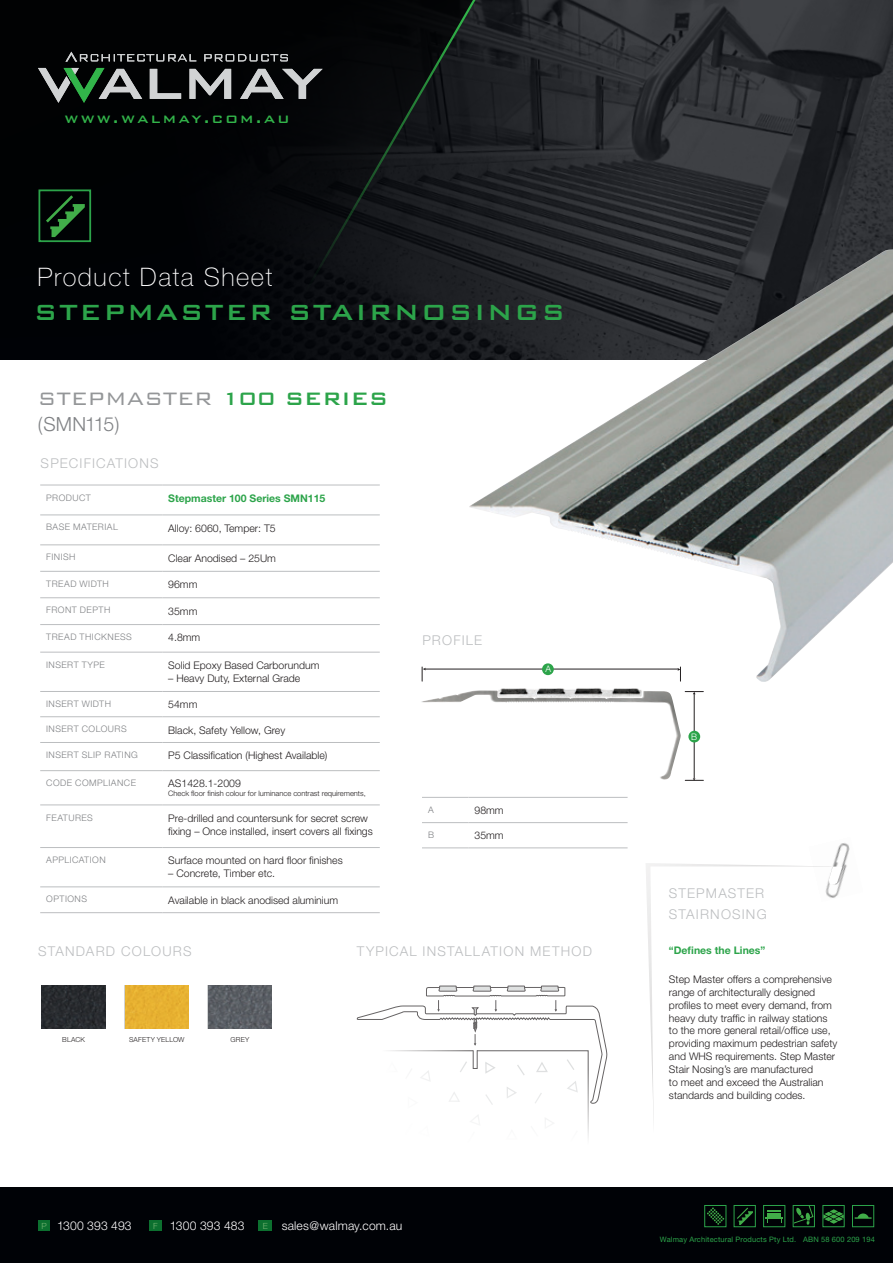
<style>
.page{position:relative;width:893px;height:1263px;background:#fff}
.page>*{position:absolute;margin:0;border:0;box-sizing:border-box;transform-origin:0 0}
.t1{font:500 29.4px "Bank Gothic BT";letter-spacing:.06em;color:#2ca44a}
.t2{font:100 25.5px "Helvetica Neue East A";letter-spacing:.06em;color:#fff}
.t3{font:300 24px "Bank Gothic BT";color:#949698}
.t4{font:300 19.5px "Helvetica Neue";letter-spacing:-.04em;color:#808285}
.t5{font:500 17.55px "Bank Gothic BT";letter-spacing:.13em;color:#32b44a}
.t6{font:300 13.5px/21px "Helvetica Neue";letter-spacing:.09em;color:#bcbec0}
.t7{font:300 12.15px "Helvetica Neue";letter-spacing:.01em;color:#fff}
.t8{font:300 10.5px/12.9px "Helvetica Neue";color:#231f20}
.t9{font:700 10.5px "Helvetica Neue";color:#2ca44a}
.t10{font:300 9px "Helvetica Neue";letter-spacing:.05em;color:#808285}
.t11{font:300 9px "Helvetica Neue";color:#fff}
.t12{font:300 8.55px "Helvetica Neue";color:#76b373}
.t13{font:300 7.5px "Helvetica Neue";color:#231f20}
.t14{font:7.5px "Helvetica Neue";letter-spacing:.02em;color:#2ca44a}
.t15{font:300 6.9px "Helvetica Neue";letter-spacing:.025em;color:#231f20}
.s1{font-weight:500;color:#2ca44a}
</style>
<div class="page">
<img style="left:0;top:0;width:893px;height:360px">
<svg style="left:0;top:0;width:773px;height:351px;background:#121417"></svg>
<svg style="left:65px;top:52px;width:223px;height:10px;background:#3b3c3d"></svg>
<svg style="left:38px;top:68px;width:285px;height:35px;background:#404844"></svg>
<div style="left:0;top:1187px;width:893px;height:76px;background:#000206"></div>
<svg style="left:763px;top:1205px;width:23px;height:22px"></svg>
<svg style="left:852px;top:1205px;width:23px;height:22px"></svg>
<svg style="left:704px;top:1205px;width:23px;height:22px"></svg>
<svg style="left:822px;top:1205px;width:23px;height:22px"></svg>
<svg style="left:733px;top:1205px;width:23px;height:22px"></svg>
<svg style="left:792px;top:1205px;width:23px;height:22px"></svg>
<div style="left:38px;top:1220px;width:12px;height:11px;background:#0c702f"></div>
<div style="left:149px;top:1220px;width:13px;height:11px;background:#0c702f"></div>
<div style="left:259px;top:1220px;width:13px;height:11px;background:#0c702f"></div>
<svg style="left:38px;top:189px;width:54px;height:54px;background:#0f2f16"></svg>
<svg style="left:646px;top:863px;width:148px;height:130px"></svg>
<svg style="left:650px;top:866px;width:158px;height:254px"></svg>
<img style="left:808px;top:843px;width:42px;height:55px">
<hr style="left:422px;top:797px;width:46px;height:1px;background:#bcbec0">
<hr style="left:468px;top:797px;width:160px;height:1px;background:#bcbec0">
<hr style="left:422px;top:822px;width:46px;height:1px;background:#bcbec0">
<hr style="left:468px;top:822px;width:160px;height:1px;background:#bcbec0">
<hr style="left:422px;top:848px;width:46px;height:1px;background:#bcbec0">
<hr style="left:468px;top:848px;width:160px;height:1px;background:#bcbec0">
<hr style="left:40px;top:485px;width:122px;height:1px;background:#bcbec0">
<hr style="left:162px;top:485px;width:218px;height:1px;background:#bcbec0">
<hr style="left:40px;top:515px;width:122px;height:1px;background:#bcbec0">
<hr style="left:162px;top:515px;width:218px;height:1px;background:#bcbec0">
<hr style="left:40px;top:545px;width:122px;height:1px;background:#bcbec0">
<hr style="left:162px;top:545px;width:218px;height:1px;background:#bcbec0">
<hr style="left:40px;top:571px;width:122px;height:1px;background:#bcbec0">
<hr style="left:162px;top:571px;width:218px;height:1px;background:#bcbec0">
<hr style="left:40px;top:597px;width:122px;height:1px;background:#bcbec0">
<hr style="left:162px;top:597px;width:218px;height:1px;background:#bcbec0">
<hr style="left:40px;top:624px;width:122px;height:1px;background:#bcbec0">
<hr style="left:162px;top:624px;width:218px;height:1px;background:#bcbec0">
<hr style="left:40px;top:652px;width:122px;height:1px;background:#bcbec0">
<hr style="left:162px;top:652px;width:218px;height:1px;background:#bcbec0">
<hr style="left:40px;top:691px;width:122px;height:1px;background:#bcbec0">
<hr style="left:162px;top:691px;width:218px;height:1px;background:#bcbec0">
<hr style="left:40px;top:716px;width:122px;height:1px;background:#bcbec0">
<hr style="left:162px;top:716px;width:218px;height:1px;background:#bcbec0">
<hr style="left:40px;top:742px;width:122px;height:1px;background:#bcbec0">
<hr style="left:162px;top:742px;width:218px;height:1px;background:#bcbec0">
<hr style="left:40px;top:770px;width:122px;height:1px;background:#bcbec0">
<hr style="left:162px;top:770px;width:218px;height:1px;background:#bcbec0">
<hr style="left:40px;top:805px;width:122px;height:1px;background:#bcbec0">
<hr style="left:162px;top:805px;width:218px;height:1px;background:#bcbec0">
<hr style="left:40px;top:847px;width:122px;height:1px;background:#bcbec0">
<hr style="left:162px;top:847px;width:218px;height:1px;background:#bcbec0">
<hr style="left:40px;top:887px;width:122px;height:1px;background:#bcbec0">
<hr style="left:162px;top:887px;width:218px;height:1px;background:#bcbec0">
<hr style="left:40px;top:912px;width:122px;height:1px;background:#bcbec0">
<hr style="left:162px;top:912px;width:218px;height:1px;background:#bcbec0">
<hr style="left:425px;top:669px;width:253px;height:1px;background:#231f20">
<svg style="left:422px;top:667px;width:4px;height:14px"></svg>
<svg style="left:678px;top:667px;width:3px;height:14px"></svg>
<div style="left:542px;top:663px;width:12px;height:12px;background:#2ca44a;border-radius:50%"></div>
<svg style="left:685px;top:778px;width:18px;height:3px"></svg>
<hr style="left:694px;top:693px;width:1px;height:85px;background:#231f20">
<svg style="left:685px;top:691px;width:18px;height:3px"></svg>
<div style="left:688px;top:731px;width:12px;height:11px;background:#2ca44a;border-radius:50%"></div>
<div style="left:41px;top:985px;width:65px;height:44px;background:#282c2f"></div>
<img style="left:42px;top:985px;width:63px;height:44px">
<div style="left:125px;top:985px;width:64px;height:44px;background:#e7b131"></div>
<img style="left:208px;top:985px;width:64px;height:44px">
<svg style="left:356px;top:985px;width:252px;height:153px"></svg>
<img style="left:421px;top:690px;width:180px;height:13px">
<img style="left:498px;top:688px;width:144px;height:11px">
<img style="left:469px;top:250px;width:419px;height:328px">
<p class="t5" style="left:65px;top:109px;width:227px">www.walmay.com.au</p>
<p class="t2" style="left:37px;top:263px;width:236px">Product Data Sheet</p>
<p class="t1" style="left:34px;top:296px;width:533px">STEPMASTER STAIRNOSINGS</p>
<p class="t3" style="left:38px;top:386px;width:352px">STEPMASTER <span class="s1">100 SERIES</span></p>
<p class="t4" style="left:38px;top:412px;width:83px">(SMN115)</p>
<p class="t6" style="left:41px;top:453px;width:120px">SPECIFICATIONS</p>
<p class="t10" style="left:46px;top:492px;width:46px">PRODUCT</p>
<p class="t9" style="left:168px;top:491px;width:159px">Stepmaster 100 Series SMN115</p>
<p class="t10" style="left:46px;top:522px;width:73px">BASE MATERIAL</p>
<p class="t8" style="left:168px;top:521px;width:109px">Alloy: 6060, Temper: T5</p>
<p class="t10" style="left:46px;top:552px;width:31px">FINISH</p>
<p class="t8" style="left:168px;top:551px;width:109px">Clear Anodised – 25Um</p>
<p class="t10" style="left:46px;top:578px;width:64px">TREAD WIDTH</p>
<p class="t8" style="left:168px;top:578px;width:31px">96mm</p>
<p class="t10" style="left:46px;top:605px;width:66px">FRONT DEPTH</p>
<p class="t8" style="left:168px;top:604px;width:31px">35mm</p>
<p class="t10" style="left:46px;top:631px;width:87px">TREAD THICKNESS</p>
<p class="t8" style="left:168px;top:631px;width:34px">4.8mm</p>
<p class="t10" style="left:46px;top:659px;width:60px">INSERT TYPE</p>
<p class="t8" style="left:168px;top:658px;width:153px">Solid Epoxy Based Carborundum</p>
<p class="t8" style="left:168px;top:671px;width:134px">– Heavy Duty, External Grade</p>
<p class="t10" style="left:46px;top:698px;width:66px">INSERT WIDTH</p>
<p class="t8" style="left:168px;top:698px;width:31px">54mm</p>
<p class="t10" style="left:46px;top:724px;width:82px">INSERT COLOURS</p>
<p class="t8" style="left:168px;top:723px;width:118px">Black, Safety Yellow, Grey</p>
<p class="t10" style="left:46px;top:749px;width:93px">INSERT SLIP RATING</p>
<p class="t8" style="left:168px;top:749px;width:161px">P5 Classification (Highest Available)</p>
<p class="t10" style="left:46px;top:777px;width:91px">CODE COMPLIANCE</p>
<p class="t8" style="left:168px;top:777px;width:74px">AS1428.1-2009</p>
<p class="t13" style="left:168px;top:789px;width:199px">Check floor finish colour for luminance contrast requirements,</p>
<p class="t10" style="left:46px;top:812px;width:48px">FEATURES</p>
<p class="t8" style="left:168px;top:811px;width:206px">Pre-drilled and countersunk for secret screw fixing – Once installed, insert covers all fixings</p>
<p class="t10" style="left:46px;top:854px;width:61px">APPLICATION</p>
<p class="t8" style="left:168px;top:854px;width:176px">Surface mounted on hard floor finishes</p>
<p class="t8" style="left:168px;top:867px;width:108px">– Concrete, Timber etc.</p>
<p class="t10" style="left:46px;top:894px;width:42px">OPTIONS</p>
<p class="t8" style="left:168px;top:893px;width:171px">Available in black anodised aluminium</p>
<p class="t6" style="left:422px;top:630px;width:61px">PROFILE</p>
<p class="t11" style="left:545px;top:663px;width:7px">A</p>
<p class="t10" style="left:428px;top:804px;width:7px">A</p>
<p class="t8" style="left:474px;top:804px;width:31px">98mm</p>
<p class="t10" style="left:428px;top:829px;width:8px">B</p>
<p class="t8" style="left:474px;top:829px;width:31px">35mm</p>
<p class="t6" style="left:38px;top:941px;width:155px">STANDARD COLOURS</p>
<p class="t6" style="left:357px;top:941px;width:237px">TYPICAL INSTALLATION METHOD</p>
<p class="t15" style="left:62px;top:1035px;width:24px">BLACK</p>
<p class="t15" style="left:129px;top:1035px;width:57px">SAFETY YELLOW</p>
<p class="t15" style="left:231px;top:1035px;width:20px">GREY</p>
<p class="t7" style="left:57px;top:1211px;width:76px">1300 393 493</p>
<p class="t7" style="left:170px;top:1211px;width:76px">1300 393 483</p>
<p class="t12" style="left:42px;top:1221px;width:7px">P</p>
<p class="t7" style="left:57px;top:1218px;width:76px">1300 393 493</p>
<p class="t12" style="left:153px;top:1221px;width:6px">F</p>
<p class="t7" style="left:170px;top:1218px;width:76px">1300 393 483</p>
<p class="t12" style="left:263px;top:1221px;width:7px">E</p>
<p class="t7" style="left:282px;top:1218px;width:122px">sales@walmay.com.au</p>
<p class="t11" style="left:691px;top:731px;width:7px">B</p>
<p class="t6" style="left:669px;top:882px;width:99px">STEPMASTER<br>STAIRNOSING</p>
<p class="t9" style="left:669px;top:944px;width:98px">“Defines the Lines”</p>
<p class="t8" style="left:669px;top:972px;width:170px">Step Master offers a comprehensive range of architecturally designed profiles to meet every demand, from heavy duty traffic in railway stations to the more general retail/office use, providing maximum pedestrian safety and WHS requirements. Step Master Stair Nosing’s are manufactured<br>to meet and exceed the Australian standards and building codes.</p>
<p class="t14" style="left:660px;top:1234px;width:216px">Walmay Architectural Products Pty Ltd. ABN 58 600 209 194</p>
</div>
